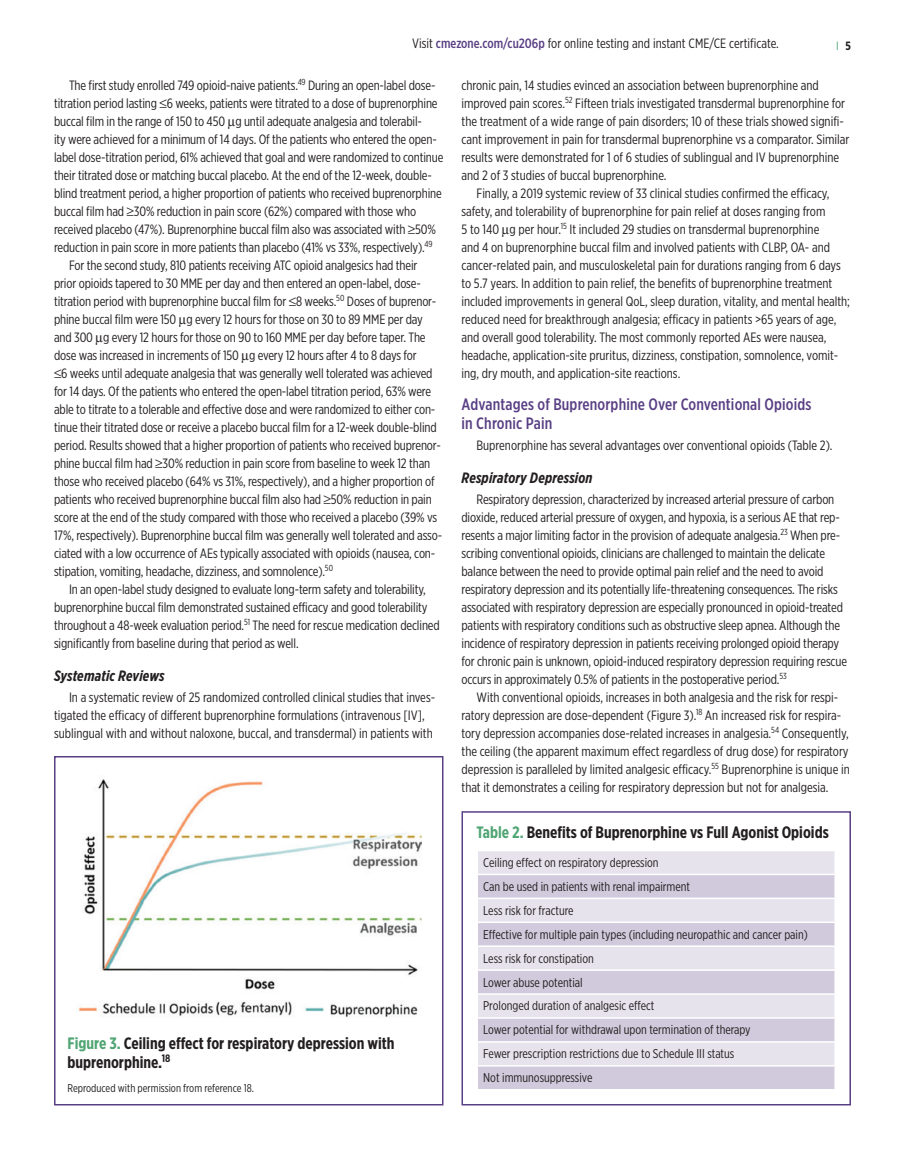
<style>
.page{position:relative;width:905px;height:1161px;background:#fff}
.page>*{position:absolute;margin:0;border:0;box-sizing:border-box;transform-origin:0 0}
.Table_Figure_title{font:700 16.5px/19.5px "Gotham X Narrow";color:#231f20}
.Subhead{font:500 16.5px/18.8px "Gotham X Narrow";letter-spacing:.01em;color:#593f84}
.Subhead2{font:italic 700 15px "Gotham X Narrow";letter-spacing:.01em;color:#231f20}
.Text{font:13.5px/18px "Gotham X Narrow";letter-spacing:-.01em;color:#231f20}
.Table_text_bold{font:12.75px "Gotham X Narrow";color:#231f20}
.t1{font:12px "Gotham X Narrow";color:#50a574}
.Table_footer{font:11.25px "Gotham X Narrow";color:#231f20}
.s1{font-weight:500;color:#593f84}
.s2{font-weight:700;color:#231f20}
.s3{color:#50a574}
</style>
<div class="page">
<div style="left:478px;top:851px;width:356px;height:23px;background:#e7e3ed"></div>
<svg style="left:478px;top:875px;width:356px;height:214px;background:#dad5e3"></svg>
<hr style="left:476px;top:898px;width:360px;height:1px;background:#fff">
<hr style="left:476px;top:922px;width:360px;height:1px;background:#fff">
<hr style="left:476px;top:945px;width:360px;height:2px;background:#fff">
<hr style="left:476px;top:969px;width:360px;height:2px;background:#fff">
<hr style="left:476px;top:993px;width:360px;height:2px;background:#fff">
<hr style="left:476px;top:1017px;width:360px;height:2px;background:#fff">
<hr style="left:476px;top:1041px;width:360px;height:2px;background:#fff">
<hr style="left:476px;top:1065px;width:360px;height:2px;background:#fff">
<div style="left:461px;top:811px;width:389px;height:295px;border:2px solid #593f84"></div>
<img style="left:78px;top:779px;width:343px;height:239px">
<div style="left:54px;top:756px;width:389px;height:350px;border:2px solid #593f84"></div>
<p class="Text" style="left:412px;top:34px;width:368px">Visit <span class="s1">cmezone.com/cu206p</span> for online testing and instant CME/CE certificate.</p>
<p class="Text" style="left:54px;top:76px;width:391px;text-indent:15px">The first study enrolled 749 opioid-naive patients.<sup>49</sup> During an open-label dose&shy;titration period lasting ≤6 weeks, patients were titrated to a dose of buprenorphine buccal film in the range of 150 to 450 g until adequate analgesia and tolerabil-<br>ity were achieved for a minimum of 14 days. Of the patients who entered the open&shy;label dose-titration period, 61% achieved that goal and were randomized to continue their titrated dose or matching buccal placebo. At the end of the 12-week, double&shy;blind treatment period, a higher proportion of patients who received buprenorphine buccal film had ≥30% reduction in pain score (62%) compared with those who received placebo (47%). Buprenorphine buccal film also was associated with ≥50% reduction in pain score in more patients than placebo (41% vs 33%, respectively).<sup>49</sup></p>
<p class="Text" style="left:54px;top:256px;width:390px;text-indent:15px">For the second study, 810 patients receiving ATC opioid analgesics had their prior opioids tapered to 30 MME per day and then entered an open-label, dose&shy;titration period with buprenorphine buccal film for ≤8 weeks.<sup>50</sup> Doses of buprenor&shy;phine buccal film were 150 g every 12 hours for those on 30 to 89 MME per day and 300 g every 12 hours for those on 90 to 160 MME per day before taper. The dose was increased in increments of 150 g every 12 hours after 4 to 8 days for<br>≤6 weeks until adequate analgesia that was generally well tolerated was achieved for 14 days. Of the patients who entered the open-label titration period, 63% were able to titrate to a tolerable and effective dose and were randomized to either con&shy;tinue their titrated dose or receive a placebo buccal film for a 12-week double-blind period. Results showed that a higher proportion of patients who received buprenor&shy;phine buccal film had ≥30% reduction in pain score from baseline to week 12 than those who received placebo (64% vs 31%, respectively), and a higher proportion of patients who received buprenorphine buccal film also had ≥50% reduction in pain score at the end of the study compared with those who received a placebo (39% vs 17%, respectively). Buprenorphine buccal film was generally well tolerated and asso&shy;ciated with a low occurrence of AEs typically associated with opioids (nausea, con&shy;stipation, vomiting, headache, dizziness, and somnolence).<sup>50</sup></p>
<p class="Text" style="left:54px;top:580px;width:387px;text-indent:15px">In an open-label study designed to evaluate long-term safety and tolerability, buprenorphine buccal film demonstrated sustained efficacy and good tolerability throughout a 48-week evaluation period.<sup>51</sup> The need for rescue medication declined significantly from baseline during that period as well.</p>
<p class="Subhead2" style="left:54px;top:666px;width:112px">Systematic Reviews</p>
<p class="Text" style="left:54px;top:688px;width:382px;text-indent:15px">In a systematic review of 25 randomized controlled clinical studies that inves&shy;tigated the efficacy of different buprenorphine formulations (intravenous [IV], sublingual with and without naloxone, buccal, and transdermal) in patients with</p>
<p class="t1" style="left:836px;top:38px;width:16px">I <span class="s2">5</span></p>
<p class="Text" style="left:461px;top:76px;width:389px">chronic pain, 14 studies evinced an association between buprenorphine and improved pain scores.<sup>52</sup> Fifteen trials investigated transdermal buprenorphine for the treatment of a wide range of pain disorders; 10 of these trials showed signifi&shy;cant improvement in pain for transdermal buprenorphine vs a comparator. Similar results were demonstrated for 1 of 6 studies of sublingual and IV buprenorphine and 2 of 3 studies of buccal buprenorphine.</p>
<p class="Text" style="left:461px;top:184px;width:390px;text-indent:15px">Finally, a 2019 systemic review of 33 clinical studies confirmed the efficacy, safety, and tolerability of buprenorphine for pain relief at doses ranging from<br>5 to 140 g per hour.<sup>15</sup> It included 29 studies on transdermal buprenorphine<br>and 4 on buprenorphine buccal film and involved patients with CLBP, OA- and cancer-related pain, and musculoskeletal pain for durations ranging from 6 days to 5.7 years. In addition to pain relief, the benefits of buprenorphine treatment included improvements in general QoL, sleep duration, vitality, and mental health; reduced need for breakthrough analgesia; efficacy in patients &gt;65 years of age, and overall good tolerability. The most commonly reported AEs were nausea, headache, application-site pruritus, dizziness, constipation, somnolence, vomit&shy;ing, dry mouth, and application-site reactions.</p>
<p class="Subhead" style="left:461px;top:395px;width:351px">Advantages of Buprenorphine Over Conventional Opioids in Chronic Pain</p>
<p class="Text" style="left:476px;top:436px;width:357px">Buprenorphine has several advantages over conventional opioids (Table 2).</p>
<p class="Subhead2" style="left:461px;top:468px;width:132px">Respiratory Depression</p>
<p class="Text" style="left:461px;top:490px;width:387px;text-indent:15px">Respiratory depression, characterized by increased arterial pressure of carbon dioxide, reduced arterial pressure of oxygen, and hypoxia, is a serious AE that rep&shy;resents a major limiting factor in the provision of adequate analgesia.<sup>23</sup> When pre&shy;scribing conventional opioids, clinicians are challenged to maintain the delicate balance between the need to provide optimal pain relief and the need to avoid respiratory depression and its potentially life-threatening consequences. The risks associated with respiratory depression are especially pronounced in opioid-treated patients with respiratory conditions such as obstructive sleep apnea. Although the incidence of respiratory depression in patients receiving prolonged opioid therapy for chronic pain is unknown, opioid-induced respiratory depression requiring rescue occurs in approximately 0.5% of patients in the postoperative period.<sup>53</sup></p>
<p class="Text" style="left:461px;top:688px;width:390px;text-indent:15px">With conventional opioids, increases in both analgesia and the risk for respi&shy;ratory depression are dose-dependent (Figure 3).<sup>18</sup> An increased risk for respira&shy;tory depression accompanies dose-related increases in analgesia.<sup>54</sup> Consequently, the ceiling (the apparent maximum effect regardless of drug dose) for respiratory depression is paralleled by limited analgesic efficacy.<sup>55</sup> Buprenorphine is unique in that it demonstrates a ceiling for respiratory depression but not for analgesia.</p>
<p class="Table_Figure_title" style="left:476px;top:822px;width:354px"><span class="s3">Table 2.</span> Benefits of Buprenorphine vs Full Agonist Opioids</p>
<p class="Table_text_bold" style="left:483px;top:855px;width:177px">Ceiling effect on respiratory depression</p>
<p class="Table_text_bold" style="left:483px;top:879px;width:208px">Can be used in patients with renal impairment</p>
<p class="Table_text_bold" style="left:483px;top:903px;width:92px">Less risk for fracture</p>
<p class="Table_text_bold" style="left:483px;top:927px;width:326px">Effective for multiple pain types (including neuropathic and cancer pain)</p>
<p class="Table_text_bold" style="left:483px;top:951px;width:112px">Less risk for constipation</p>
<p class="Table_text_bold" style="left:483px;top:974px;width:101px">Lower abuse potential</p>
<p class="Table_text_bold" style="left:483px;top:998px;width:173px">Prolonged duration of analgesic effect</p>
<p class="Table_text_bold" style="left:483px;top:1022px;width:269px">Lower potential for withdrawal upon termination of therapy</p>
<p class="Table_text_bold" style="left:483px;top:1046px;width:252px">Fewer prescription restrictions due to Schedule III status</p>
<p class="Table_text_bold" style="left:483px;top:1070px;width:111px">Not immunosuppressive</p>
<p class="Table_Figure_title" style="left:68px;top:1033px;width:328px"><span class="s3">Figure 3.</span> Ceiling effect for respiratory depression with buprenorphine.<sup>18</sup></p>
<p class="Table_footer" style="left:68px;top:1081px;width:188px">Reproduced with permission from reference 18.</p>
</div>
